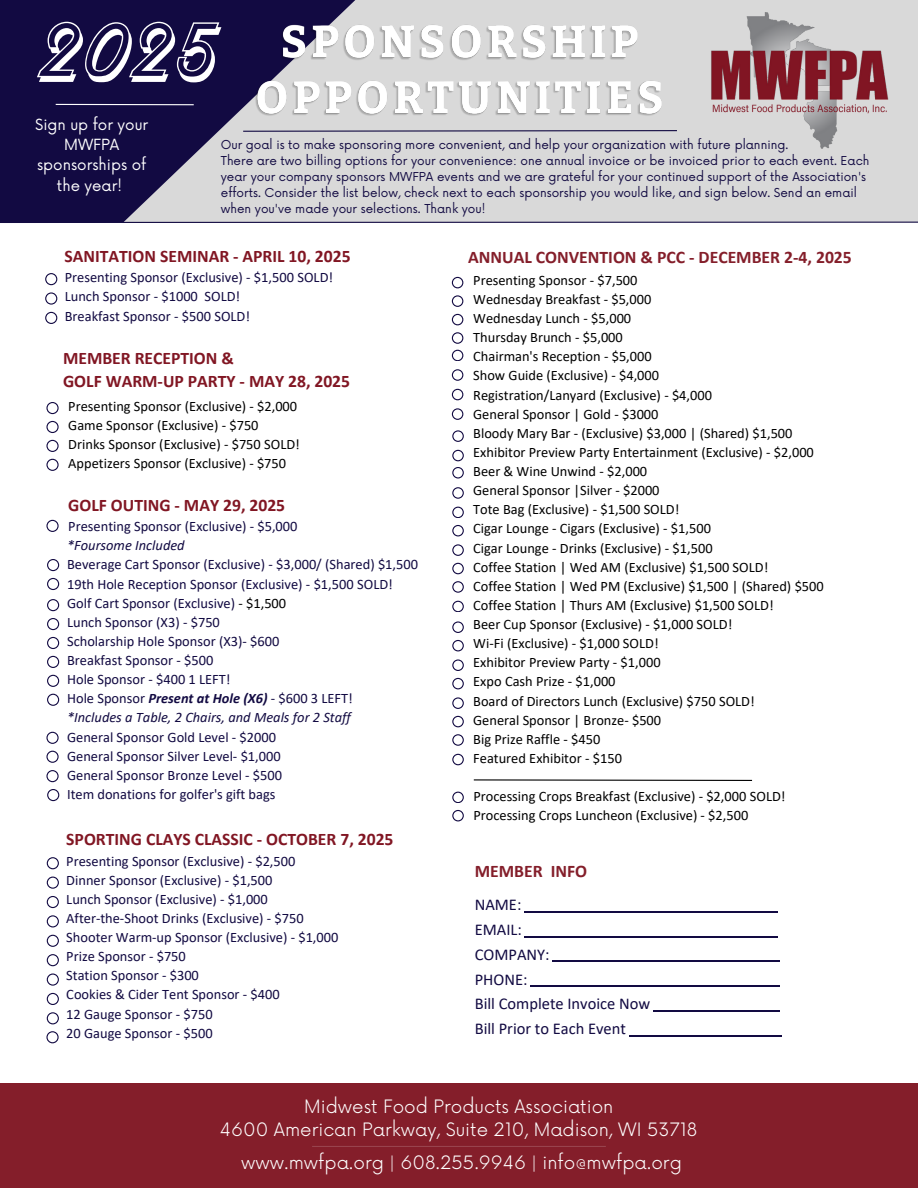
<style>
.page{position:relative;width:918px;height:1188px;background:#fff}
.page>*{position:absolute;margin:0;border:0;box-sizing:border-box;transform-origin:0 0}
.t1{font:99.15px "Harlow Std";color:#fff}
.t2{font:300 18px/23.7px "Now";color:#fff;text-align:center}
.t3{font:700 17.7px/22.5px "Calibri";color:#811623}
.t4{font:700 17.7px "Calibri";color:#841e2a}
.t5{font:16.5px/24.8px "Calibri";color:#120a42}
.t6{font:15px/20.2px "Now";color:#fff;text-align:center}
.t7{font:14.4px/19.2px "Calibri";color:#000}
.t8{font:14.4px/19.2px "Calibri";color:#120a42}
.t9{font:12px/16px "Now";color:#120a42}
.s1{font-style:italic}
.s2{color:#000}
.s3{font-weight:700;font-style:italic}
</style>
<div class="page">
<div style="left:0;top:0;width:402px;height:222px;background:#120a42"></div>
<svg style="left:124px;top:0;width:278px;height:222px;fill:#d9d9d9"></svg>
<div style="left:402px;top:0;width:516px;height:222px;background:#d9d9d9"></div>
<img style="left:711px;top:13px;width:178px;height:136px">
<img style="left:252px;top:7px;width:410px;height:118px">
<div style="left:0;top:1083px;width:918px;height:105px;background:#841e2a"></div>
<svg style="left:45px;top:273px;width:12px;height:12px"></svg>
<svg style="left:45px;top:292px;width:12px;height:13px"></svg>
<svg style="left:45px;top:312px;width:12px;height:12px"></svg>
<svg style="left:46px;top:520px;width:13px;height:12px"></svg>
<svg style="left:47px;top:559px;width:12px;height:12px"></svg>
<svg style="left:47px;top:578px;width:12px;height:12px"></svg>
<svg style="left:47px;top:599px;width:12px;height:12px"></svg>
<svg style="left:47px;top:618px;width:12px;height:12px"></svg>
<svg style="left:47px;top:637px;width:12px;height:12px"></svg>
<svg style="left:47px;top:656px;width:12px;height:12px"></svg>
<svg style="left:47px;top:694px;width:12px;height:12px"></svg>
<svg style="left:46px;top:732px;width:13px;height:12px"></svg>
<svg style="left:46px;top:751px;width:13px;height:12px"></svg>
<svg style="left:46px;top:770px;width:13px;height:12px"></svg>
<svg style="left:47px;top:675px;width:12px;height:12px"></svg>
<svg style="left:47px;top:789px;width:12px;height:12px"></svg>
<svg style="left:452px;top:792px;width:12px;height:11px"></svg>
<svg style="left:452px;top:277px;width:11px;height:11px"></svg>
<svg style="left:452px;top:295px;width:11px;height:12px"></svg>
<svg style="left:452px;top:314px;width:11px;height:11px"></svg>
<svg style="left:452px;top:332px;width:11px;height:12px"></svg>
<svg style="left:452px;top:350px;width:11px;height:11px"></svg>
<svg style="left:452px;top:369px;width:11px;height:11px"></svg>
<svg style="left:452px;top:389px;width:11px;height:11px"></svg>
<svg style="left:452px;top:408px;width:11px;height:12px"></svg>
<svg style="left:452px;top:430px;width:12px;height:12px"></svg>
<svg style="left:452px;top:450px;width:12px;height:11px"></svg>
<svg style="left:452px;top:467px;width:12px;height:11px"></svg>
<svg style="left:452px;top:487px;width:12px;height:11px"></svg>
<svg style="left:452px;top:507px;width:12px;height:11px"></svg>
<svg style="left:452px;top:525px;width:12px;height:11px"></svg>
<svg style="left:452px;top:544px;width:12px;height:12px"></svg>
<svg style="left:452px;top:563px;width:12px;height:11px"></svg>
<svg style="left:452px;top:581px;width:12px;height:11px"></svg>
<svg style="left:452px;top:601px;width:12px;height:11px"></svg>
<svg style="left:452px;top:621px;width:12px;height:12px"></svg>
<svg style="left:452px;top:640px;width:12px;height:11px"></svg>
<svg style="left:452px;top:659px;width:12px;height:12px"></svg>
<svg style="left:452px;top:678px;width:12px;height:11px"></svg>
<svg style="left:452px;top:697px;width:12px;height:12px"></svg>
<svg style="left:452px;top:716px;width:12px;height:11px"></svg>
<svg style="left:452px;top:734px;width:12px;height:11px"></svg>
<svg style="left:452px;top:754px;width:12px;height:11px"></svg>
<svg style="left:452px;top:810px;width:12px;height:11px"></svg>
<svg style="left:47px;top:857px;width:12px;height:12px"></svg>
<svg style="left:47px;top:877px;width:12px;height:12px"></svg>
<svg style="left:47px;top:896px;width:12px;height:12px"></svg>
<svg style="left:47px;top:915px;width:12px;height:12px"></svg>
<svg style="left:47px;top:935px;width:12px;height:12px"></svg>
<svg style="left:47px;top:954px;width:12px;height:12px"></svg>
<svg style="left:47px;top:973px;width:12px;height:13px"></svg>
<svg style="left:47px;top:993px;width:12px;height:12px"></svg>
<svg style="left:47px;top:1012px;width:12px;height:12px"></svg>
<svg style="left:46px;top:1031px;width:13px;height:12px"></svg>
<hr style="left:312px;top:1146px;width:294px;height:1px;background:#fff">
<hr style="left:56px;top:104px;width:138px;height:1px;background:#fff">
<svg style="left:242px;top:130px;width:435px;height:2px"></svg>
<hr style="left:0;top:222px;width:918px;height:1px;background:#120a42">
<svg style="left:46px;top:402px;width:13px;height:12px"></svg>
<svg style="left:46px;top:421px;width:13px;height:12px"></svg>
<svg style="left:46px;top:440px;width:13px;height:12px"></svg>
<svg style="left:46px;top:459px;width:13px;height:12px"></svg>
<svg style="left:473px;top:779px;width:280px;height:2px"></svg>
<hr style="left:524px;top:911px;width:254px;height:2px;background:#120a42">
<hr style="left:525px;top:936px;width:253px;height:1px;background:#120a42">
<hr style="left:553px;top:961px;width:227px;height:1px;background:#120a42">
<hr style="left:530px;top:986px;width:250px;height:1px;background:#120a42">
<hr style="left:653px;top:1010px;width:127px;height:2px;background:#120a42">
<hr style="left:629px;top:1035px;width:153px;height:1px;background:#120a42">
<h1 class="t1" style="left:40px;top:16px;width:178px">2025</h1>
<h5 class="t6" style="left:35px;top:115px;width:115px">Sign up for your<br>MWFPA sponsorships of the year!</h5>
<h3 class="t9" style="left:221px;top:138px;width:569px">Our goal is to make sponsoring more convenient, and help your organization with future planning.</h3>
<h5 class="t9" style="left:221px;top:154px;width:650px">There are two billing options for your convenience: one annual invoice or be invoiced prior to each event. Each year your company sponsors MWFPA events and we are grateful for your continued support of the Association's efforts. Consider the list below, check next to each sponsorship you would like, and sign below. Send an email when you've made your selections. Thank you!</h5>
<h5 class="t3" style="left:65px;top:246px;width:288px">SANITATION SEMINAR - APRIL 10, 2025</h5>
<h5 class="t8" style="left:65px;top:269px;width:270px">Presenting Sponsor (Exclusive) - $1,500 SOLD!<br>Lunch Sponsor - $1000 SOLD!<br>Breakfast Sponsor - $500 SOLD!</h5>
<h5 class="t3" style="left:63px;top:349px;width:289px">MEMBER RECEPTION &amp;<br>GOLF WARM-UP PARTY - MAY 28, 2025</h5>
<h5 class="t7" style="left:68px;top:397px;width:233px">Presenting Sponsor (Exclusive) - $2,000<br>Game Sponsor (Exclusive) - $750<br>Drinks Sponsor (Exclusive) - $750 SOLD!</h5>
<p class="t7" style="left:68px;top:455px;width:219px">Appetizers Sponsor (Exclusive) - $750</p>
<p class="t3" style="left:68px;top:495px;width:218px">GOLF OUTING - MAY 29, 2025</p>
<p class="t8" style="left:68px;top:518px;width:231px">Presenting Sponsor (Exclusive) - $5,000</p>
<h5 class="t8" style="left:67px;top:537px;width:353px"><span class="s1">*Foursome Included<br></span>Beverage Cart Sponsor (Exclusive) - $3,000/ (Shared) $1,500<br>19th Hole Reception Sponsor (Exclusive) - $1,500 SOLD!<br>Golf Cart Sponsor (Exclusive) <span class="s2">- $1,500<br></span>Lunch Sponsor (X3) - $750<br>Scholarship Hole Sponsor (X3)- $600<br>Breakfast Sponsor - $500<br>Hole Sponsor - $400 1 LEFT!<br>Hole Sponsor <span class="s3">Present at Hole (X6)</span> - $600 3 LEFT!<br><span class="s1">*Includes a Table, 2 Chairs, and Meals for 2 Staff<br></span>General Sponsor Gold Level - $2000<br>General Sponsor Silver Level- $1,000<br>General Sponsor Bronze Level - $500<br>Item donations for golfer's gift bags</h5>
<p class="t3" style="left:66px;top:830px;width:329px">SPORTING CLAYS CLASSIC - OCTOBER 7, 2025</p>
<p class="t8" style="left:66px;top:852px;width:274px">Presenting Sponsor (Exclusive) - $2,500<br>Dinner Sponsor (Exclusive) - $1,500<br>Lunch Sponsor (Exclusive) - $1,000<br>After-the-Shoot Drinks (Exclusive) - $750<br>Shooter Warm-up Sponsor (Exclusive) - $1,000<br>Prize Sponsor - $750<br>Station Sponsor - $300<br>Cookies &amp; Cider Tent Sponsor - $400<br>12 Gauge Sponsor - $750<br>20 Gauge Sponsor - $500</p>
<h5 class="t4" style="left:468px;top:250px;width:385px">ANNUAL CONVENTION &amp; PCC - DECEMBER 2-4, 2025</h5>
<p class="t7" style="left:473px;top:272px;width:352px">Presenting Sponsor - $7,500<br>Wednesday Breakfast - $5,000<br>Wednesday Lunch - $5,000<br>Thursday Brunch - $5,000<br>Chairman's Reception - $5,000<br>Show Guide (Exclusive) - $4,000<br>Registration/Lanyard (Exclusive) - $4,000<br>General Sponsor | Gold - $3000<br>Bloody Mary Bar - (Exclusive) $3,000 | (Shared) $1,500<br>Exhibitor Preview Party Entertainment (Exclusive) - $2,000<br>Beer &amp; Wine Unwind - $2,000<br>General Sponsor |Silver - $2000<br>Tote Bag (Exclusive) - $1,500 SOLD!<br>Cigar Lounge - Cigars (Exclusive) - $1,500<br>Cigar Lounge - Drinks (Exclusive) - $1,500<br>Coffee Station | Wed AM (Exclusive) $1,500 SOLD!<br>Coffee Station | Wed PM (Exclusive) $1,500 | (Shared) $500<br>Coffee Station | Thurs AM (Exclusive) $1,500 SOLD!<br>Beer Cup Sponsor (Exclusive) - $1,000 SOLD!<br>Wi-Fi (Exclusive) - $1,000 SOLD!<br>Exhibitor Preview Party - $1,000<br>Expo Cash Prize - $1,000<br>Board of Directors Lunch (Exclusive) $750 SOLD!<br>General Sponsor | Bronze- $500<br>Big Prize Raffle - $450<br>Featured Exhibitor - $150</p>
<p class="t7" style="left:473px;top:788px;width:314px">Processing Crops Breakfast (Exclusive) - $2,000 SOLD!<br>Processing Crops Luncheon (Exclusive) - $2,500</p>
<p class="t4" style="left:475px;top:863px;width:114px">MEMBER INFO</p>
<p class="t5" style="left:475px;top:894px;width:177px">NAME:<br>EMAIL:<br>COMPANY:<br>PHONE:<br>Bill Complete Invoice Now<br>Bill Prior to Each Event</p>
<h5 class="t2" style="left:220px;top:1095px;width:479px">Midwest Food Products Association<br>4600 American Parkway, Suite 210, Madison, WI 53718</h5>
<h3 class="t2" style="left:241px;top:1152px;width:442px">www.mwfpa.org | 608.255.9946 | info@mwfpa.org</h3>
</div>
